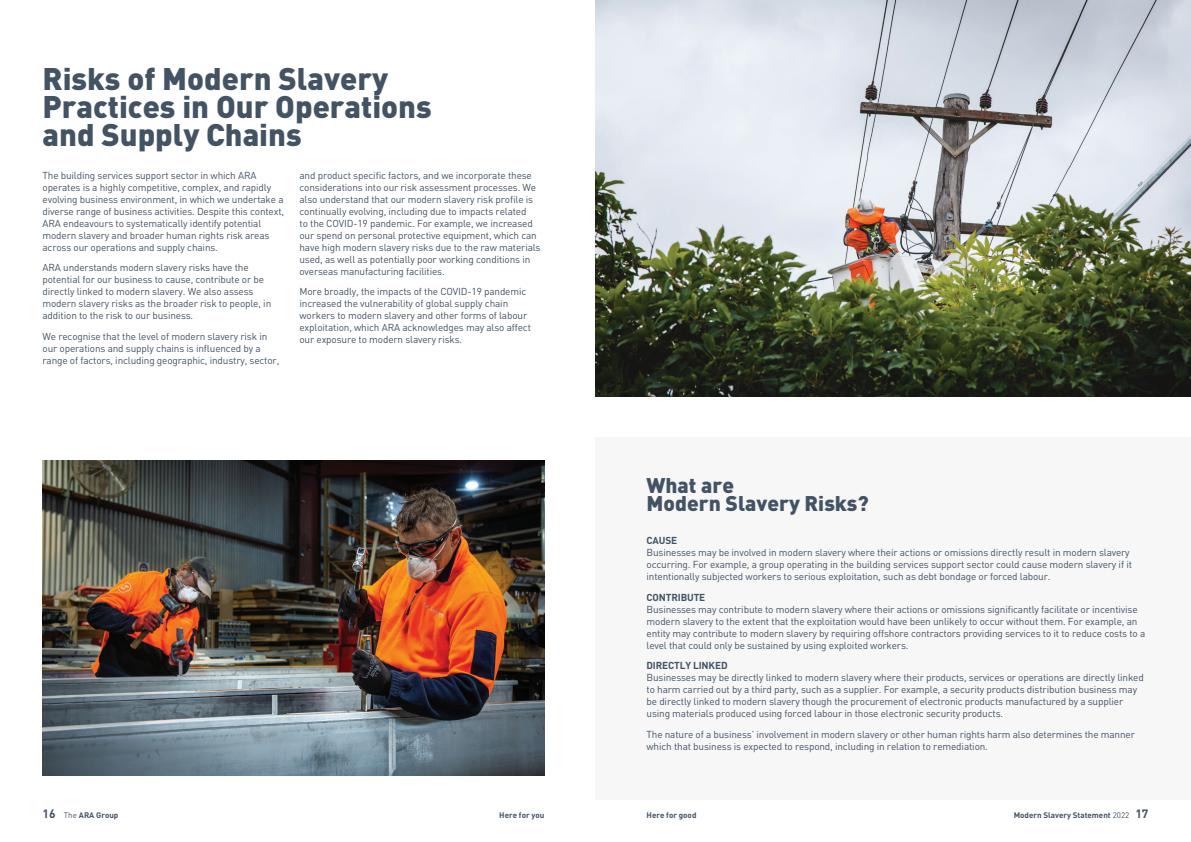
<style>
.page{position:relative;width:1191px;height:842px;background:#fff}
.page>*{position:absolute;margin:0;border:0;box-sizing:border-box;transform-origin:0 0}
.t1{font:900 30.9px/28.3px "DIN";color:#435364}
.t2{font:900 21px/18px "DIN";color:#435364}
.t3{font:10px/12px "DIN";letter-spacing:-.015em;color:#435364}
.t4{font:700 8px "DIN";color:#435364}
.s1{font-weight:700}
.s2{font-size:12px}
.s3{font-weight:400}
</style>
<div class="page">
<div style="left:595px;top:437px;width:596px;height:362px;background:#f7f7f8"></div>
<img style="left:595px;top:0;width:596px;height:397px">
<img style="left:43px;top:461px;width:501px;height:315px">
<p class="t1" style="left:43px;top:63px;width:391px">Risks of Modern Slavery<br>Practices in Our Operations and Supply Chains</p>
<p class="t3" style="left:43px;top:169px;width:243px">The building services support sector in which ARA operates is a highly competitive, complex, and rapidly evolving business environment, in which we undertake a diverse range of business activities. Despite this context, ARA endeavours to systematically identify potential modern slavery and broader human rights risk areas across our operations and supply chains.</p>
<p class="t3" style="left:43px;top:261px;width:230px">ARA understands modern slavery risks have the potential for our business to cause, contribute or be directly linked to modern slavery. We also assess modern slavery risks as the broader risk to people, in addition to the risk to our business.</p>
<p class="t3" style="left:43px;top:330px;width:238px">We recognise that the level of modern slavery risk in our operations and supply chains is influenced by a range of factors, including geographic, industry, sector,</p>
<p class="t3" style="left:299px;top:169px;width:243px">and product specific factors, and we incorporate these considerations into our risk assessment processes. We also understand that our modern slavery risk profile is continually evolving, including due to impacts related<br>to the COVID-19 pandemic. For example, we increased our spend on personal protective equipment, which can have high modern slavery risks due to the raw materials used, as well as potentially poor working conditions in overseas manufacturing facilities.</p>
<p class="t3" style="left:299px;top:285px;width:233px">More broadly, the impacts of the COVID-19 pandemic increased the vulnerability of global supply chain workers to modern slavery and other forms of labour exploitation, which ARA acknowledges may also affect our exposure to modern slavery risks.</p>
<p class="t2" style="left:646px;top:475px;width:224px">What are<br>Modern Slavery Risks?</p>
<p class="t3" style="left:646px;top:534px;width:487px"><span class="s1">CAUSE<br></span>Businesses may be involved in modern slavery where their actions or omissions directly result in modern slavery occurring. For example, a group operating in the building services support sector could cause modern slavery if it intentionally subjected workers to serious exploitation, such as debt bondage or forced labour.</p>
<p class="t3" style="left:646px;top:591px;width:500px"><span class="s1">CONTRIBUTE<br></span>Businesses may contribute to modern slavery where their actions or omissions significantly facilitate or incentivise modern slavery to the extent that the exploitation would have been unlikely to occur without them. For example, an entity may contribute to modern slavery by requiring offshore contractors providing services to it to reduce costs to a level that could only be sustained by using exploited workers.</p>
<p class="t3" style="left:646px;top:659px;width:499px"><span class="s1">DIRECTLY LINKED<br></span>Businesses may be directly linked to modern slavery where their products, services or operations are directly linked to harm carried out by a third party, such as a supplier. For example, a security products distribution business may be directly linked to modern slavery though the procurement of electronic products manufactured by a supplier using materials produced using forced labour in those electronic security products.</p>
<p class="t3" style="left:646px;top:728px;width:490px">The nature of a business’ involvement in modern slavery or other human rights harm also determines the manner which that business is expected to respond, including in relation to remediation.</p>
<p class="t4" style="left:43px;top:810px;width:77px"><span class="s2">16</span> <span class="s3">The</span> ARA Group</p>
<p class="t4" style="left:499px;top:810px;width:47px">Here for you</p>
<p class="t4" style="left:646px;top:810px;width:51px">Here for good</p>
<p class="t4" style="left:1013px;top:810px;width:136px">Modern Slavery Statement <span class="s3">2022</span> <span class="s2">17</span></p>
</div>
